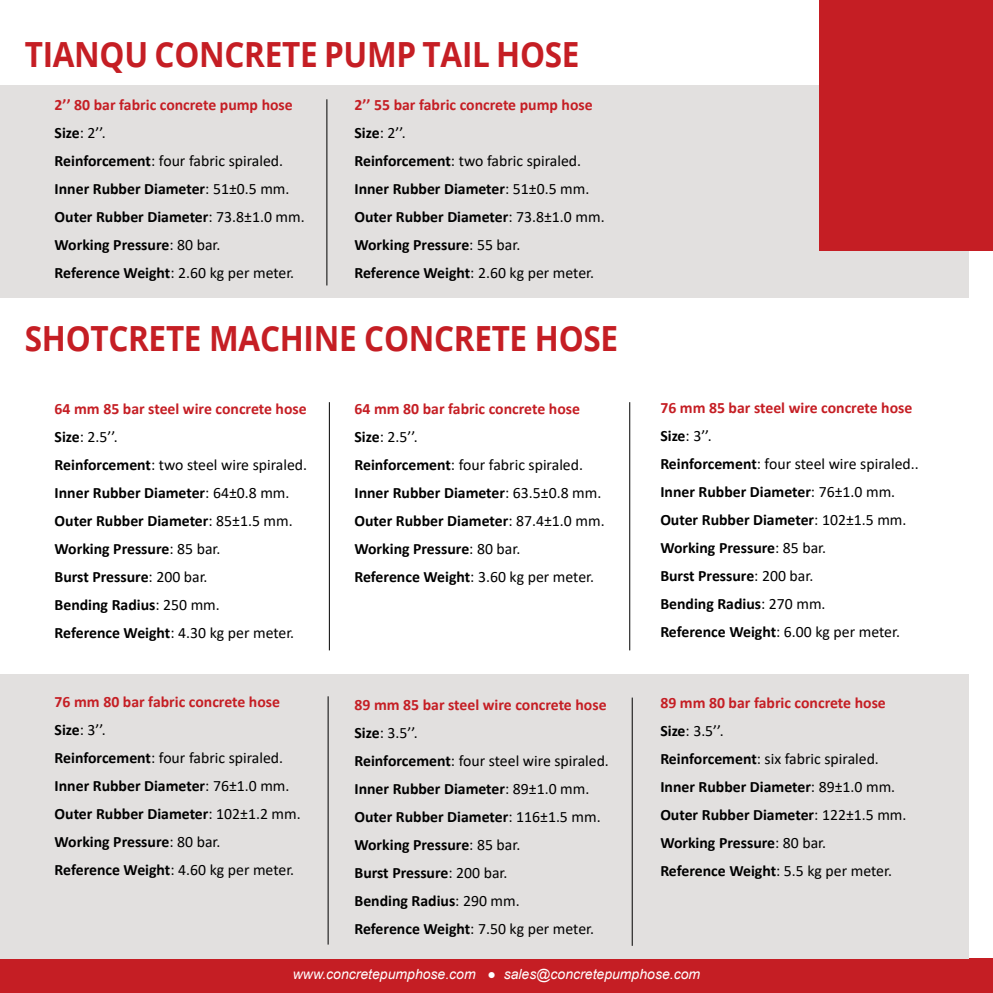
<style>
.page{position:relative;width:993px;height:993px;background:#fff}
.page>*{position:absolute;margin:0;border:0;box-sizing:border-box;transform-origin:0 0}
.t1{font:700 34.65px "Open Sans";letter-spacing:-.01em;color:#c51e24;scale:.91 1}
.t2{font:700 15.75px/28px "Calibri";color:#000}
.t3{font:italic 14px "Arial";color:#fff}
.s1{color:#c51e24}
.s2{font-weight:400}
</style>
<div class="page">
<div style="left:0;top:957px;width:992px;height:35px;background:#c51e24"></div>
<div style="left:0;top:86px;width:967px;height:212px;background:#e2e0df"></div>
<div style="left:0;top:673px;width:967px;height:284px;background:#e2e0df"></div>
<hr style="left:329px;top:402px;width:1px;height:248px;background:#000">
<hr style="left:326px;top:99px;width:1px;height:186px;background:#000">
<hr style="left:631px;top:697px;width:1px;height:248px;background:#000">
<hr style="left:327px;top:696px;width:1px;height:248px;background:#000">
<hr style="left:629px;top:402px;width:1px;height:248px;background:#000">
<div style="left:819px;top:0;width:173px;height:251px;background:#c51e24"></div>
<h1 class="t1" style="left:25px;top:30px;width:611px">TIANQU CONCRETE PUMP TAIL HOSE</h1>
<p class="t2" style="left:55px;top:90px;width:251px"><span class="s1">2’’ 80 bar fabric concrete pump hose<br></span>Size<span class="s2">: 2’’.<br></span>Reinforcement<span class="s2">: four fabric spiraled.<br></span>Inner Rubber Diameter<span class="s2">: 51±0.5 mm.<br></span>Outer Rubber Diameter<span class="s2">: 73.8±1.0 mm.<br></span>Working Pressure<span class="s2">: 80 bar.<br></span>Reference Weight<span class="s2">: 2.60 kg per meter.</span></p>
<p class="t2" style="left:354px;top:90px;width:251px"><span class="s1">2’’ 55 bar fabric concrete pump hose<br></span>Size<span class="s2">: 2’’.<br></span>Reinforcement<span class="s2">: two fabric spiraled.<br></span>Inner Rubber Diameter<span class="s2">: 51±0.5 mm.<br></span>Outer Rubber Diameter<span class="s2">: 73.8±1.0 mm.<br></span>Working Pressure<span class="s2">: 55 bar.<br></span>Reference Weight<span class="s2">: 2.60 kg per meter.</span></p>
<h1 class="t1" style="left:25px;top:313px;width:653px">SHOTCRETE MACHINE CONCRETE HOSE</h1>
<p class="t2" style="left:55px;top:394px;width:254px"><span class="s1">64 mm 85 bar steel wire concrete hose<br></span>Size<span class="s2">: 2.5’’.<br></span>Reinforcement<span class="s2">: two steel wire spiraled.<br></span>Inner Rubber Diameter<span class="s2">: 64±0.8 mm.<br></span>Outer Rubber Diameter<span class="s2">: 85±1.5 mm.<br></span>Working Pressure<span class="s2">: 85 bar.<br></span>Burst Pressure<span class="s2">: 200 bar.<br></span>Bending Radius<span class="s2">: 250 mm.<br></span>Reference Weight<span class="s2">: 4.30 kg per meter.</span></p>
<p class="t2" style="left:660px;top:393px;width:260px"><span class="s1">76 mm 85 bar steel wire concrete hose<br></span>Size<span class="s2">: 3’’.<br></span>Reinforcement<span class="s2">: four steel wire spiraled..<br></span>Inner Rubber Diameter<span class="s2">: 76±1.0 mm.<br></span>Outer Rubber Diameter<span class="s2">: 102±1.5 mm.<br></span>Working Pressure<span class="s2">: 85 bar.<br></span>Burst Pressure<span class="s2">: 200 bar.<br></span>Bending Radius<span class="s2">: 270 mm.<br></span>Reference Weight<span class="s2">: 6.00 kg per meter.</span></p>
<p class="t2" style="left:354px;top:394px;width:251px"><span class="s1">64 mm 80 bar fabric concrete hose<br></span>Size<span class="s2">: 2.5’’.<br></span>Reinforcement<span class="s2">: four fabric spiraled.<br></span>Inner Rubber Diameter<span class="s2">: 63.5±0.8 mm.<br></span>Outer Rubber Diameter<span class="s2">: 87.4±1.0 mm.<br></span>Working Pressure<span class="s2">: 80 bar.<br></span>Reference Weight<span class="s2">: 3.60 kg per meter.</span></p>
<p class="t2" style="left:55px;top:687px;width:247px"><span class="s1">76 mm 80 bar fabric concrete hose<br></span>Size<span class="s2">: 3’’.<br></span>Reinforcement<span class="s2">: four fabric spiraled.<br></span>Inner Rubber Diameter<span class="s2">: 76±1.0 mm.<br></span>Outer Rubber Diameter<span class="s2">: 102±1.2 mm.<br></span>Working Pressure<span class="s2">: 80 bar.<br></span>Reference Weight<span class="s2">: 4.60 kg per meter.</span></p>
<p class="t2" style="left:354px;top:689px;width:256px"><span class="s1">89 mm 85 bar steel wire concrete hose<br></span>Size<span class="s2">: 3.5’’.<br></span>Reinforcement<span class="s2">: four steel wire spiraled.<br></span>Inner Rubber Diameter<span class="s2">: 89±1.0 mm.<br></span>Outer Rubber Diameter<span class="s2">: 116±1.5 mm.<br></span>Working Pressure<span class="s2">: 85 bar.<br></span>Burst Pressure<span class="s2">: 200 bar.<br></span>Bending Radius<span class="s2">: 290 mm.<br></span>Reference Weight<span class="s2">: 7.50 kg per meter.</span></p>
<p class="t2" style="left:660px;top:688px;width:247px"><span class="s1">89 mm 80 bar fabric concrete hose<br></span>Size<span class="s2">: 3.5’’.<br></span>Reinforcement<span class="s2">: six fabric spiraled.<br></span>Inner Rubber Diameter<span class="s2">: 89±1.0 mm.<br></span>Outer Rubber Diameter<span class="s2">: 122±1.5 mm.<br></span>Working Pressure<span class="s2">: 80 bar.<br></span>Reference Weight<span class="s2">: 5.5 kg per meter.</span></p>
<p class="t3" style="left:293px;top:964px;width:409px">www.concretepumphose.com ● sales@concretepumphose.com</p>
</div>
